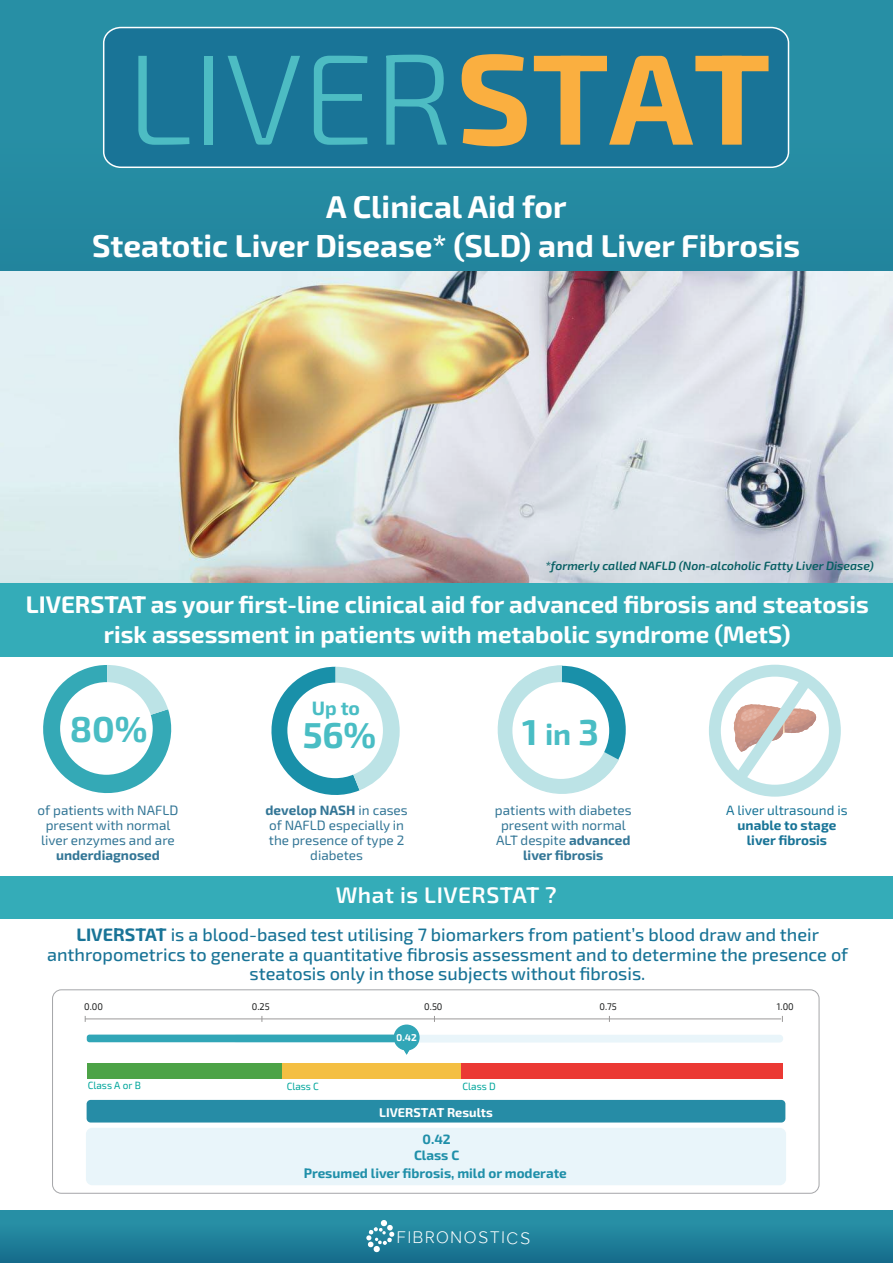
<style>
.page{position:relative;width:893px;height:1263px;background:#fff}
.page>*{position:absolute;margin:0;border:0;box-sizing:border-box;transform-origin:0 0}
.t1{font:300 128.7px "Exo 2";color:#4dbcc3}
.t2{font:700 36px "Exo 2";color:#49bdc4}
.t3{font:700 31.5px/39px "Exo 2";color:#fff;text-align:center}
.t4{font:700 24px/30px "Exo 2";color:#fff;text-align:center}
.t5{font:600 22.5px "Exo 2";letter-spacing:.025em;color:#fff}
.t6{font:700 19.35px "Exo 2";color:#49bdc4}
.t7{font:500 18px/19.5px "Exo 2";color:#197497;text-align:center}
.t8{font:100 17.1px "Larke Neue";letter-spacing:.095em;color:#fff}
.t9{font:13.5px/15px "Exo 2";color:#337696;text-align:center}
.t10{font:700 13.5px/17px "Exo 2";color:#1f8fa9;text-align:center}
.t11{font:700 13.5px/15px "Exo 2";color:#197497;text-align:center}
.t12{font:13.5px "Exo 2";color:#197497}
.t13{font:700 13.5px "Exo 2";color:#337696}
.t14{font:700 12.6px "Exo 2";color:#fff}
.t15{font:italic 600 12px "Exo 2";color:#085f63}
.t16{font:10.35px "Exo 2";color:#00a69c;scale:.96 1}
.t17{font:700 9.9px "Exo 2";color:#fff}
.t18{font:9.6px "Exo 2";color:#1b1c1c;scale:.96 1}
.s1{font-weight:700;color:#faaf40}
.s2{font-weight:700}
.s3{font-size:30px}
</style>
<div class="page">
<div style="left:0;top:0;width:893px;height:585px;background:#258ba2"></div>
<img style="left:0;top:271px;width:893px;height:312px">
<div style="left:102px;top:26px;width:688px;height:142px;background:#197497"></div>
<div style="left:0;top:583px;width:893px;height:73px;background:#34acb8"></div>
<div style="left:0;top:876px;width:893px;height:42px;background:#34acb8"></div>
<svg style="left:497px;top:665px;width:129px;height:129px"></svg>
<div style="left:512px;top:682px;width:97px;height:97px;background:#fff;border-radius:50%"></div>
<svg style="left:715px;top:671px;width:120px;height:120px"></svg>
<div style="left:709px;top:665px;width:132px;height:132px;border:12px solid #bce3e6;border-radius:50%"></div>
<svg style="left:724px;top:664px;width:101px;height:129px"></svg>
<svg style="left:43px;top:665px;width:129px;height:129px"></svg>
<div style="left:60px;top:682px;width:93px;height:93px;background:#fff;border-radius:50%"></div>
<svg style="left:271px;top:667px;width:129px;height:128px"></svg>
<div style="left:287px;top:683px;width:96px;height:95px;background:#fff;border-radius:50%"></div>
<div style="left:52px;top:989px;width:767px;height:204px;border:1px solid #a5a6a9;border-radius:9px"></div>
<hr style="left:85px;top:1018px;width:696px;height:1px;background:#9b9999">
<div style="left:87px;top:1063px;width:696px;height:15px;background:#eb3934"></div>
<div style="left:87px;top:1063px;width:374px;height:15px;background:#f4bf42"></div>
<div style="left:87px;top:1063px;width:194px;height:15px;background:#4da347"></div>
<div style="left:86px;top:1128px;width:700px;height:57px;background:#e9f5fa;border-radius:6px"></div>
<div style="left:87px;top:1100px;width:698px;height:22px;background:#268ca6;border-radius:4px"></div>
<div style="left:233px;top:1035px;width:550px;height:7px;background:#e9f5fa;border-radius:4px"></div>
<div style="left:394px;top:1024px;width:26px;height:26px;background:#31a6b7;border-radius:50%"></div>
<svg style="left:404px;top:1050px;width:5px;height:4px"></svg>
<div style="left:87px;top:1034px;width:309px;height:8px;background:#31a6b7;border-radius:3px"></div>
<div style="left:0;top:1210px;width:893px;height:53px;background:linear-gradient(to bottom,#2b96aa,#166d8c)"></div>
<svg style="left:366px;top:1219px;width:29px;height:33px"></svg>
<h1 class="t1" style="left:127px;top:25px;width:645px">LIVER<span class="s1">STAT</span></h1>
<h3 class="t3" style="left:92px;top:189px;width:710px">A Clinical Aid for<br>Steatotic Liver Disease* (SLD) and Liver Fibrosis</h3>
<p class="t15" style="left:545px;top:561px;width:330px">*formerly called NAFLD (Non-alcoholic Fatty Liver Disease)</p>
<h3 class="t4" style="left:26px;top:588px;width:844px">LIVERSTAT as your first-line clinical aid for advanced fibrosis and steatosis risk assessment in patients with metabolic syndrome (MetS)</h3>
<p class="t6" style="left:312px;top:700px;width:50px">Up to</p>
<h2 class="t2" style="left:70px;top:714px;width:79px">80%</h2>
<h2 class="t2" style="left:303px;top:719px;width:75px">56%</h2>
<p class="t9" style="left:38px;top:804px;width:142px">of patients with NAFLD present with normal liver enzymes and are</p>
<p class="t13" style="left:56px;top:850px;width:105px">underdiagnosed</p>
<p class="t9" style="left:266px;top:804px;width:144px"><span class="s2">develop NASH</span> in cases of NAFLD especially in the presence of type 2 diabetes</p>
<h2 class="t2" style="left:522px;top:717px;width:78px">1 <span class="s3">in</span> 3</h2>
<p class="t9" style="left:495px;top:804px;width:138px">patients with diabetes present with normal<br>ALT despite <span class="s2">advanced liver fibrosis</span></p>
<p class="t12" style="left:726px;top:805px;width:123px">A liver ultrasound is</p>
<p class="t11" style="left:738px;top:819px;width:100px">unable to stage liver fibrosis</p>
<p class="t5" style="left:336px;top:887px;width:222px">What is LIVERSTAT ?</p>
<p class="t7" style="left:47px;top:927px;width:802px"><span class="s2">LIVERSTAT</span> is a blood-based test utilising 7 biomarkers from patientís blood draw and their anthropometrics to generate a quantitative fibrosis assessment and to determine the presence of steatosis only in those subjects without fibrosis.</p>
<p class="t18" style="left:777px;top:1002px;width:19px">1.00</p>
<p class="t18" style="left:84px;top:1002px;width:21px">0.00</p>
<p class="t18" style="left:252px;top:1002px;width:20px">0.25</p>
<p class="t18" style="left:424px;top:1002px;width:20px">0.50</p>
<p class="t18" style="left:599px;top:1002px;width:20px">0.75</p>
<p class="t16" style="left:88px;top:1081px;width:57px">Class A or B</p>
<p class="t17" style="left:396px;top:1033px;width:22px">0.42</p>
<p class="t16" style="left:287px;top:1082px;width:35px">Class C</p>
<p class="t16" style="left:463px;top:1082px;width:36px">Class D</p>
<p class="t14" style="left:379px;top:1107px;width:115px">LIVERSTAT Results</p>
<p class="t10" style="left:414px;top:1131px;width:47px">0.42<br>Class C</p>
<p class="t10" style="left:304px;top:1165px;width:265px">Presumed liver fibrosis, mild or moderate</p>
<p class="t8" style="left:397px;top:1227px;width:135px">FIBRONOSTICS</p>
</div>
